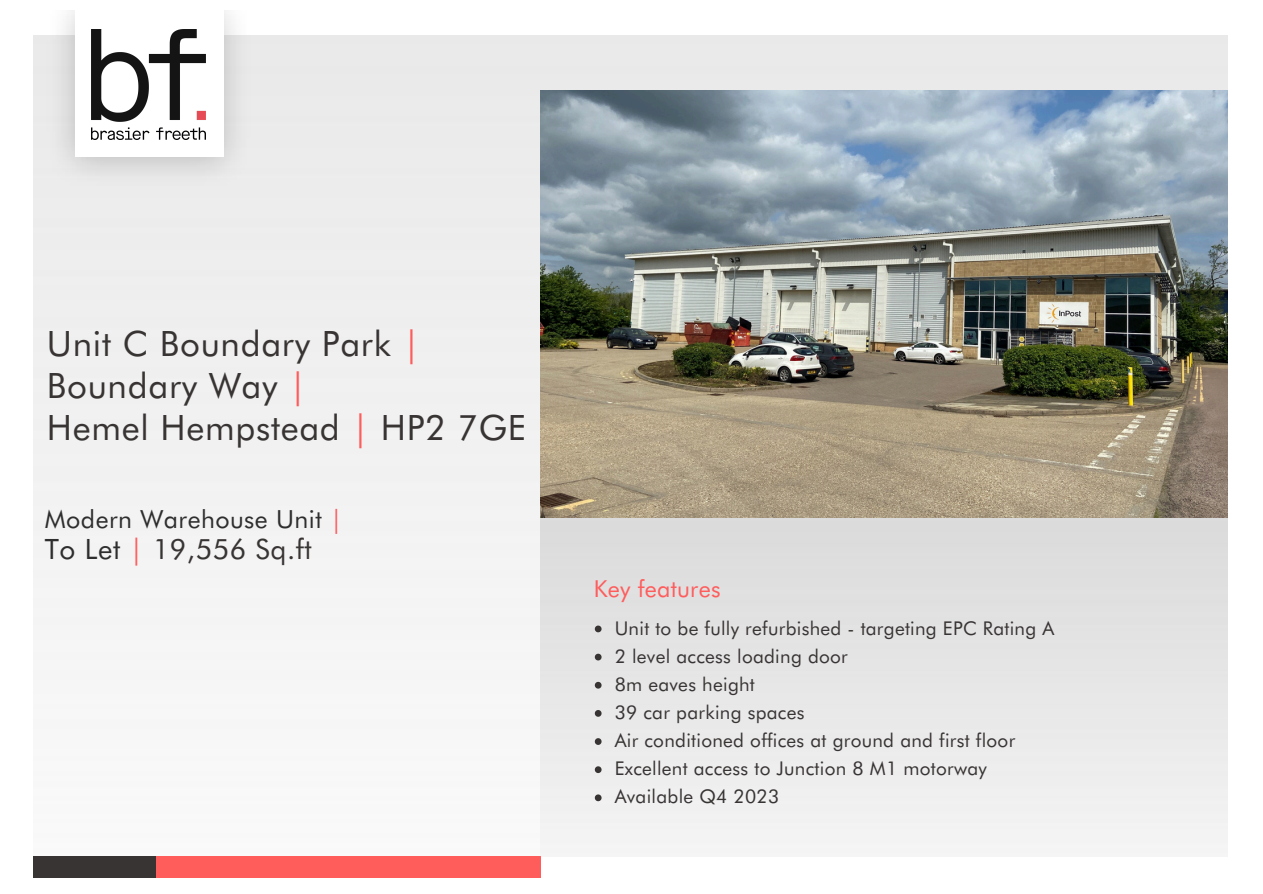
<style>
.page{position:relative;width:1263px;height:894px;background:#fff}
.page>*{position:absolute;margin:0;border:0;box-sizing:border-box;transform-origin:0 0}
.t1{font:34.95px/41.7px "Futura BT";letter-spacing:.02em;color:#393434}
.t2{font:28.05px "Futura BT";letter-spacing:.02em;color:#393434}
.t3{font:25.05px "Futura BT";letter-spacing:.02em;color:#2e2e2e}
.t4{font:23.4px "Futura BT";letter-spacing:.01em;color:#ff5c5c}
.t5{font:18.9px "Futura BT";letter-spacing:.015em;color:#393434}
.s1{color:#ff5c5c}
.s2{color:#2e2e2e}
</style>
<div class="page">
<div style="left:113px;top:856px;width:427px;height:21px;background:#ff5c5c"></div>
<div style="left:33px;top:856px;width:122px;height:21px;background:#393434"></div>
<div style="left:75px;top:8px;width:148px;height:149px;background:#fff"></div>
<img style="left:92px;top:29px;width:113px;height:111px">
<img style="left:540px;top:90px;width:688px;height:766px">
<svg style="left:595px;top:625px;width:7px;height:7px"></svg>
<svg style="left:595px;top:653px;width:7px;height:7px"></svg>
<svg style="left:595px;top:681px;width:7px;height:7px"></svg>
<svg style="left:595px;top:709px;width:7px;height:7px"></svg>
<svg style="left:595px;top:738px;width:7px;height:6px"></svg>
<svg style="left:595px;top:766px;width:7px;height:6px"></svg>
<svg style="left:595px;top:794px;width:7px;height:7px"></svg>
<p class="t1" style="left:47px;top:320px;width:481px">Unit C Boundary Park <span class="s1">|<br></span>Boundary Way <span class="s1">|<br></span>Hemel Hempstead <span class="s1">|</span> HP2 7GE</p>
<p class="t3" style="left:45px;top:500px;width:299px">Modern Warehouse Unit <span class="s1">|</span></p>
<p class="t2" style="left:45px;top:528px;width:268px"><span class="s2">To Let</span> <span class="s1">|</span> 19,556 Sq.ft</p>
<p class="t4" style="left:594px;top:571px;width:128px">Key features</p>
<h2 class="t5" style="left:615px;top:613px;width:441px">Unit to be fully refurbished - targeting EPC Rating A</h2>
<p class="t5" style="left:615px;top:641px;width:235px">2 level access loading door</p>
<p class="t5" style="left:615px;top:670px;width:142px">8m eaves height</p>
<p class="t5" style="left:615px;top:698px;width:191px">39 car parking spaces</p>
<p class="t5" style="left:615px;top:726px;width:402px">Air conditioned offices at ground and first floor</p>
<p class="t5" style="left:615px;top:754px;width:374px">Excellent access to Junction 8 M1 motorway</p>
<p class="t5" style="left:615px;top:782px;width:166px">Available Q4 2023</p>
</div>
